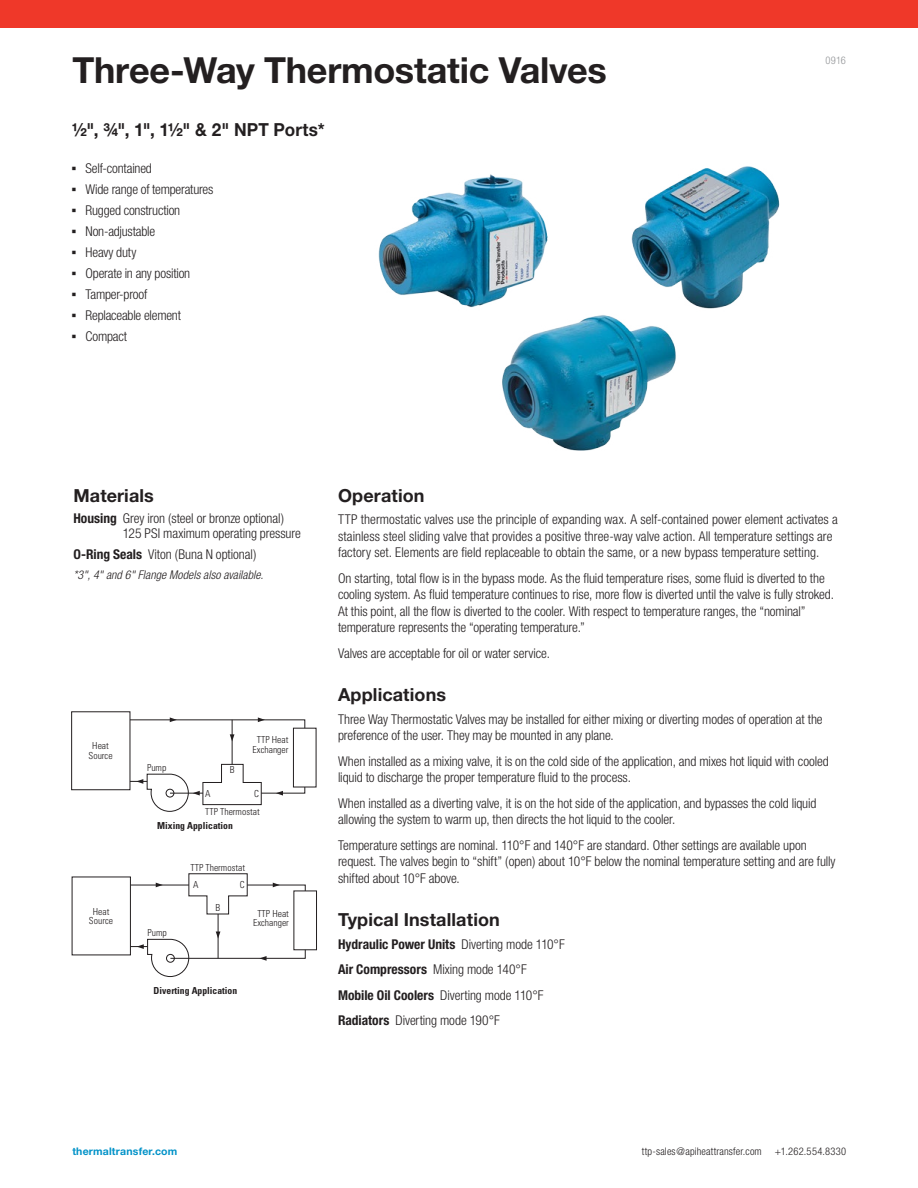
<style>
.page{position:relative;width:918px;height:1188px;background:#fff}
.page>*{position:absolute;margin:0;border:0;box-sizing:border-box;transform-origin:0 0}
.t1{font:700 36px "Helvetica Neue";letter-spacing:-.01em;color:#231f20}
.Materials_head{font:700 18px "Helvetica Neue";letter-spacing:.005em;color:#231f20}
.Subhead_black_bell_b{font:700 18px "Helvetica Neue";letter-spacing:.005em;color:#231f20;scale:.95 1}
.Selection_regular{font:300 condensed 13.5px/16.5px "Helvetica Neue";letter-spacing:-.005em;color:#231f20}
.Materials_regular{font:300 condensed 13.5px/15px "Helvetica Neue";letter-spacing:-.005em;color:#231f20}
.Selection_regular-2{font:700 condensed 13.5px "Helvetica Neue";color:#231f20}
.Notes{font:italic 300 condensed 12px "Helvetica Neue";letter-spacing:.005em;color:#231f20}
.t2{font:300 condensed 10.5px "Helvetica Neue";letter-spacing:.015em;color:#231f20}
.t3{font:700 10.5px "Helvetica Neue";letter-spacing:.02em;color:#0092c8}
.t4{font:300 condensed 10.5px "Helvetica Neue";color:#939598}
.t5{font:300 condensed 9.6px/9.6px "Univers";color:#231f20;text-align:center}
.t6{font:700 condensed 9.6px "Univers";color:#231f20}
.s1{font-family:"Universal Newswith Comm Pi";font-weight:400;font-stretch:normal}
.s2{font-weight:700}
.s3{font-weight:300}
</style>
<div class="page">
<div style="left:0;top:0;width:918px;height:28px;background:#ef3829"></div>
<div style="left:71px;top:711px;width:59px;height:79px;background:#fff;border:1px solid #231f20"></div>
<svg style="left:126px;top:717px;width:179px;height:95px"></svg>
<div style="left:294px;top:891px;width:23px;height:59px;background:#fff;border:1px solid #231f20"></div>
<svg style="left:127px;top:873px;width:179px;height:104px"></svg>
<img style="left:631px;top:166px;width:149px;height:143px">
<img style="left:378px;top:174px;width:170px;height:134px">
<img style="left:494px;top:307px;width:189px;height:144px">
<p class="t1" style="left:72px;top:48px;width:536px">Three-Way Thermostatic Valves</p>
<p class="Subhead_black_bell_b" style="left:72px;top:118px;width:267px">½", ¾", 1", 1½" &amp; 2" NPT Ports*</p>
<p class="Selection_regular" style="left:72px;top:160px;width:81px"><span class="s1">▪</span> Self-contained</p>
<p class="Selection_regular" style="left:72px;top:181px;width:143px"><span class="s1">▪</span> Wide range of temperatures</p>
<p class="Selection_regular" style="left:72px;top:202px;width:110px"><span class="s1">▪</span> Rugged construction</p>
<p class="Selection_regular" style="left:72px;top:223px;width:85px"><span class="s1">▪</span> Non-adjustable</p>
<p class="Selection_regular" style="left:72px;top:244px;width:66px"><span class="s1">▪</span> Heavy duty</p>
<p class="Selection_regular" style="left:72px;top:265px;width:120px"><span class="s1">▪</span> Operate in any position</p>
<p class="Selection_regular" style="left:72px;top:286px;width:77px"><span class="s1">▪</span> Tamper-proof</p>
<p class="Selection_regular" style="left:72px;top:307px;width:110px"><span class="s1">▪</span> Replaceable element</p>
<p class="Selection_regular" style="left:72px;top:328px;width:57px"><span class="s1">▪</span> Compact</p>
<p class="t4" style="left:826px;top:54px;width:22px">0916</p>
<p class="Materials_head" style="left:73px;top:484px;width:82px">Materials</p>
<p class="Materials_regular" style="left:123px;top:510px;width:179px;text-indent:-50px"><span class="s2">Housing</span> Grey iron (steel or bronze optional)<br>125 PSI maximum operating pressure</p>
<p class="Materials_regular" style="left:73px;top:546px;width:184px"><span class="s2">O-Ring Seals</span> Viton (Buna N optional)</p>
<p class="Notes" style="left:73px;top:568px;width:191px">*3", 4" and 6" Flange Models also available.</p>
<p class="t5" style="left:89px;top:741px;width:26px">Heat<br>Source</p>
<p class="t5" style="left:89px;top:906px;width:26px">Heat<br>Source</p>
<p class="t5" style="left:147px;top:763px;width:21px">Pump</p>
<p class="t5" style="left:230px;top:765px;width:6px">B</p>
<p class="t5" style="left:253px;top:735px;width:37px">TTP Heat<br>Exchanger</p>
<p class="t5" style="left:205px;top:789px;width:7px">A</p>
<p class="t5" style="left:254px;top:789px;width:6px">C</p>
<p class="t6" style="left:157px;top:820px;width:77px">Mixing Application</p>
<p class="t5" style="left:205px;top:806px;width:56px">TTP Thermostat</p>
<p class="t5" style="left:190px;top:863px;width:56px">TTP Thermostat</p>
<p class="t5" style="left:148px;top:928px;width:21px">Pump</p>
<p class="t5" style="left:193px;top:880px;width:7px">A</p>
<p class="t5" style="left:240px;top:880px;width:6px">C</p>
<p class="t5" style="left:216px;top:903px;width:6px">B</p>
<p class="t5" style="left:253px;top:909px;width:37px">TTP Heat<br>Exchanger</p>
<p class="t6" style="left:154px;top:985px;width:85px">Diverting Application</p>
<p class="Materials_head" style="left:338px;top:484px;width:88px">Operation</p>
<p class="Selection_regular" style="left:338px;top:511px;width:501px">TTP thermostatic valves use the principle of expanding wax. A self-contained power element activates a stainless steel sliding valve that provides a positive three-way valve action. All temperature settings are factory set. Elements are field replaceable to obtain the same, or a new bypass temperature setting.</p>
<p class="Selection_regular" style="left:338px;top:569px;width:497px">On starting, total flow is in the bypass mode. As the fluid temperature rises, some fluid is diverted to the cooling system. As fluid temperature continues to rise, more flow is diverted until the valve is fully stroked.<br>At this point, all the flow is diverted to the cooler. With respect to temperature ranges, the “nominal” temperature represents the “operating temperature.”</p>
<p class="Selection_regular" style="left:338px;top:644px;width:214px">Valves are acceptable for oil or water service.</p>
<p class="Materials_head" style="left:338px;top:684px;width:110px">Applications</p>
<p class="Selection_regular" style="left:338px;top:710px;width:486px">Three Way Thermostatic Valves may be installed for either mixing or diverting modes of operation at the preference of the user. They may be mounted in any plane.</p>
<p class="Selection_regular" style="left:338px;top:752px;width:492px">When installed as a mixing valve, it is on the cold side of the application, and mixes hot liquid with cooled liquid to discharge the proper temperature fluid to the process.</p>
<p class="Selection_regular" style="left:338px;top:794px;width:480px">When installed as a diverting valve, it is on the hot side of the application, and bypasses the cold liquid allowing the system to warm up, then directs the hot liquid to the cooler.</p>
<p class="Selection_regular" style="left:338px;top:836px;width:499px">Temperature settings are nominal. 110°F and 140°F are standard. Other settings are available upon request. The valves begin to “shift” (open) about 10°F below the nominal temperature setting and are fully shifted about 10°F above.</p>
<p class="Materials_head" style="left:338px;top:909px;width:163px">Typical Installation</p>
<p class="Selection_regular-2" style="left:338px;top:936px;width:228px">Hydraulic Power Units <span class="s3">Diverting mode 110°F</span></p>
<p class="Selection_regular" style="left:338px;top:961px;width:190px"><span class="s2">Air Compressors</span> Mixing mode 140°F</p>
<p class="Selection_regular" style="left:338px;top:986px;width:207px"><span class="s2">Mobile Oil Coolers</span> Diverting mode 110°F</p>
<p class="Selection_regular" style="left:338px;top:1012px;width:163px"><span class="s2">Radiators</span> Diverting mode 190°F</p>
<p class="t5" style="left:455px;top:720px;width:7px">A</p>
<p class="t5" style="left:502px;top:720px;width:6px">C</p>
<p class="t5" style="left:351px;top:757px;width:26px">Source</p>
<p class="t5" style="left:515px;top:759px;width:37px">Exchanger</p>
<p class="t5" style="left:409px;top:769px;width:21px">Pump</p>
<p class="t3" style="left:72px;top:1144px;width:107px">thermaltransfer.com</p>
<p class="t2" style="left:642px;top:1145px;width:206px">ttp-sales@apiheattransfer.com +1.262.554.8330</p>
</div>
